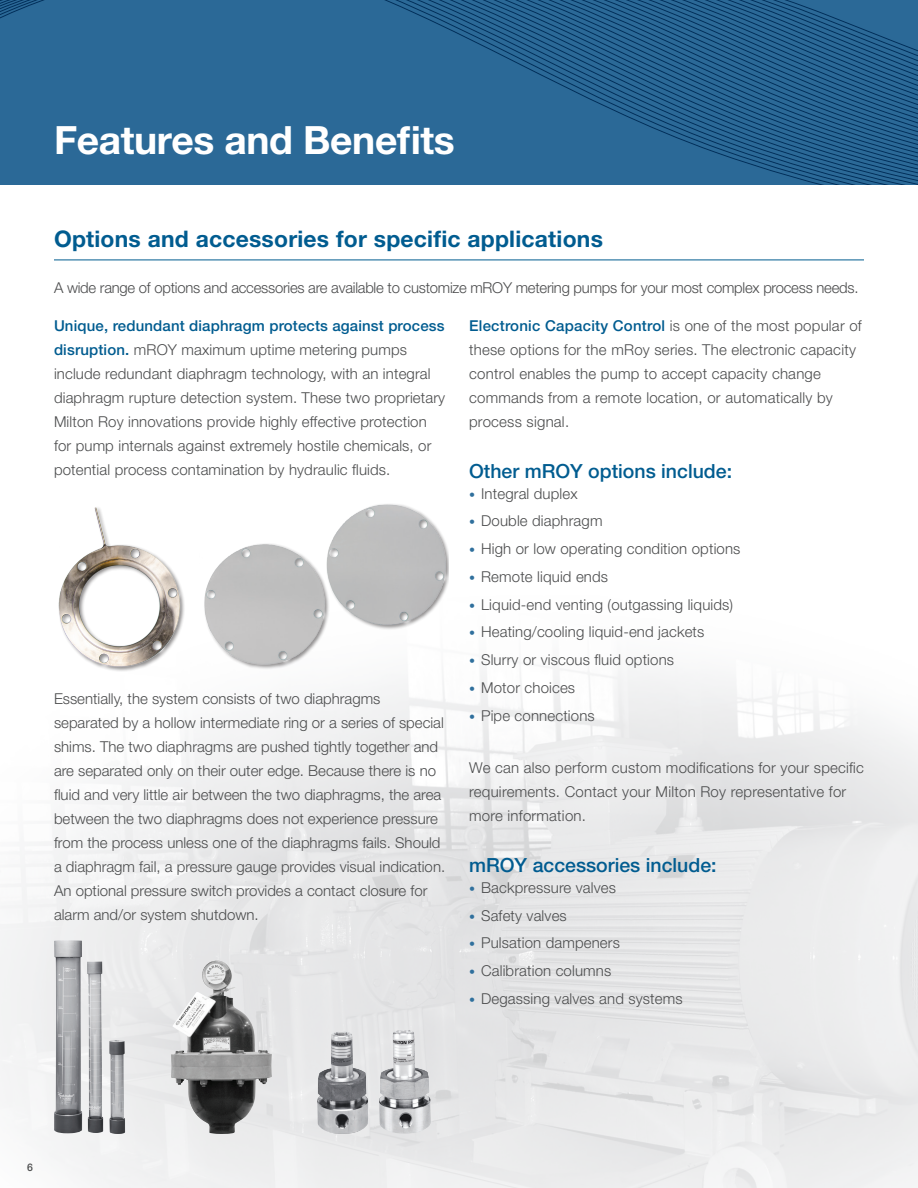
<style>
.page{position:relative;width:918px;height:1188px;background:#fff}
.page>*{position:absolute;margin:0;border:0;box-sizing:border-box;transform-origin:0 0}
.t1{font:700 39px "Helvetica Neue LT Pro";letter-spacing:-.01em;color:#fff}
.t2{font:700 22.8px "Helvetica Neue LT Pro";letter-spacing:.01em;color:#015c90}
.t3{font:500 19.5px "Helvetica Neue LT Pro";color:#015c90}
.t4{font:300 15px/24px "Helvetica Neue LT Pro";letter-spacing:.01em;color:#4b4c4d}
.t5{font:300 15px "Helvetica Neue LT Pro";letter-spacing:-.015em;color:#4b4c4d}
.t6{font:500 10.5px "Helvetica Neue LT Pro";color:#4b4c4d}
.s1{font-weight:500;color:#015c90}
.s2{font-size:12px;color:#30709d}
</style>
<div class="page">
<svg style="left:0;top:0;width:918px;height:185px;background:#276492"></svg>
<hr style="left:54px;top:260px;width:810px;height:1px;background:#015c90">
<img style="left:379px;top:1030px;width:52px;height:104px">
<img style="left:317px;top:1031px;width:52px;height:103px">
<img style="left:54px;top:940px;width:71px;height:194px">
<img style="left:171px;top:961px;width:96px;height:173px">
<img style="left:58px;top:504px;width:391px;height:173px">
<h1 class="t1" style="left:54px;top:116px;width:402px">Features and Benefits</h1>
<h2 class="t2" style="left:54px;top:224px;width:551px">Options and accessories for specific applications</h2>
<p class="t5" style="left:54px;top:279px;width:806px">A wide range of options and accessories are available to customize mROY metering pumps for your most complex process needs.</p>
<p class="t4" style="left:54px;top:313px;width:393px"><span class="s1">Unique, redundant diaphragm protects against process disruption.</span> mROY maximum uptime metering pumps include redundant diaphragm technology, with an integral diaphragm rupture detection system. These two proprietary Milton Roy innovations provide highly effective protection for pump internals against extremely hostile chemicals, or potential process contamination by hydraulic fluids.</p>
<p class="t4" style="left:469px;top:313px;width:394px"><span class="s1">Electronic Capacity Control</span> is one of the most popular of these options for the mRoy series. The electronic capacity control enables the pump to accept capacity change commands from a remote location, or automatically by process signal.</p>
<h3 class="t3" style="left:469px;top:459px;width:264px">Other mROY options include:</h3>
<p class="t4" style="left:469px;top:481px;width:110px"><span class="s2">•</span> Integral duplex</p>
<p class="t4" style="left:469px;top:509px;width:135px"><span class="s2">•</span> Double diaphragm</p>
<p class="t4" style="left:469px;top:536px;width:273px"><span class="s2">•</span> High or low operating condition options</p>
<p class="t4" style="left:469px;top:564px;width:141px"><span class="s2">•</span> Remote liquid ends</p>
<p class="t4" style="left:469px;top:592px;width:266px"><span class="s2">•</span> Liquid-end venting (outgassing liquids)</p>
<p class="t4" style="left:469px;top:620px;width:237px"><span class="s2">•</span> Heating/cooling liquid-end jackets</p>
<p class="t4" style="left:469px;top:647px;width:206px"><span class="s2">•</span> Slurry or viscous fluid options</p>
<p class="t4" style="left:469px;top:675px;width:108px"><span class="s2">•</span> Motor choices</p>
<p class="t4" style="left:469px;top:703px;width:127px"><span class="s2">•</span> Pipe connections</p>
<p class="t4" style="left:469px;top:755px;width:396px">We can also perform custom modifications for your specific requirements. Contact your Milton Roy representative for more information.</p>
<h3 class="t3" style="left:469px;top:853px;width:249px">mROY accessories include:</h3>
<p class="t4" style="left:469px;top:875px;width:148px"><span class="s2">•</span> Backpressure valves</p>
<p class="t4" style="left:469px;top:903px;width:99px"><span class="s2">•</span> Safety valves</p>
<p class="t4" style="left:469px;top:931px;width:152px"><span class="s2">•</span> Pulsation dampeners</p>
<p class="t4" style="left:469px;top:959px;width:144px"><span class="s2">•</span> Calibration columns</p>
<p class="t4" style="left:469px;top:986px;width:215px"><span class="s2">•</span> Degassing valves and systems</p>
<p class="t4" style="left:54px;top:686px;width:393px">Essentially, the system consists of two diaphragms separated by a hollow intermediate ring or a series of special shims. The two diaphragms are pushed tightly together and are separated only on their outer edge. Because there is no fluid and very little air between the two diaphragms, the area between the two diaphragms does not experience pressure from the process unless one of the diaphragms fails. Should a diaphragm fail, a pressure gauge provides visual indication.<br>An optional pressure switch provides a contact closure for alarm and/or system shutdown.</p>
<p class="t6" style="left:27px;top:1161px;width:7px">6</p>
</div>
